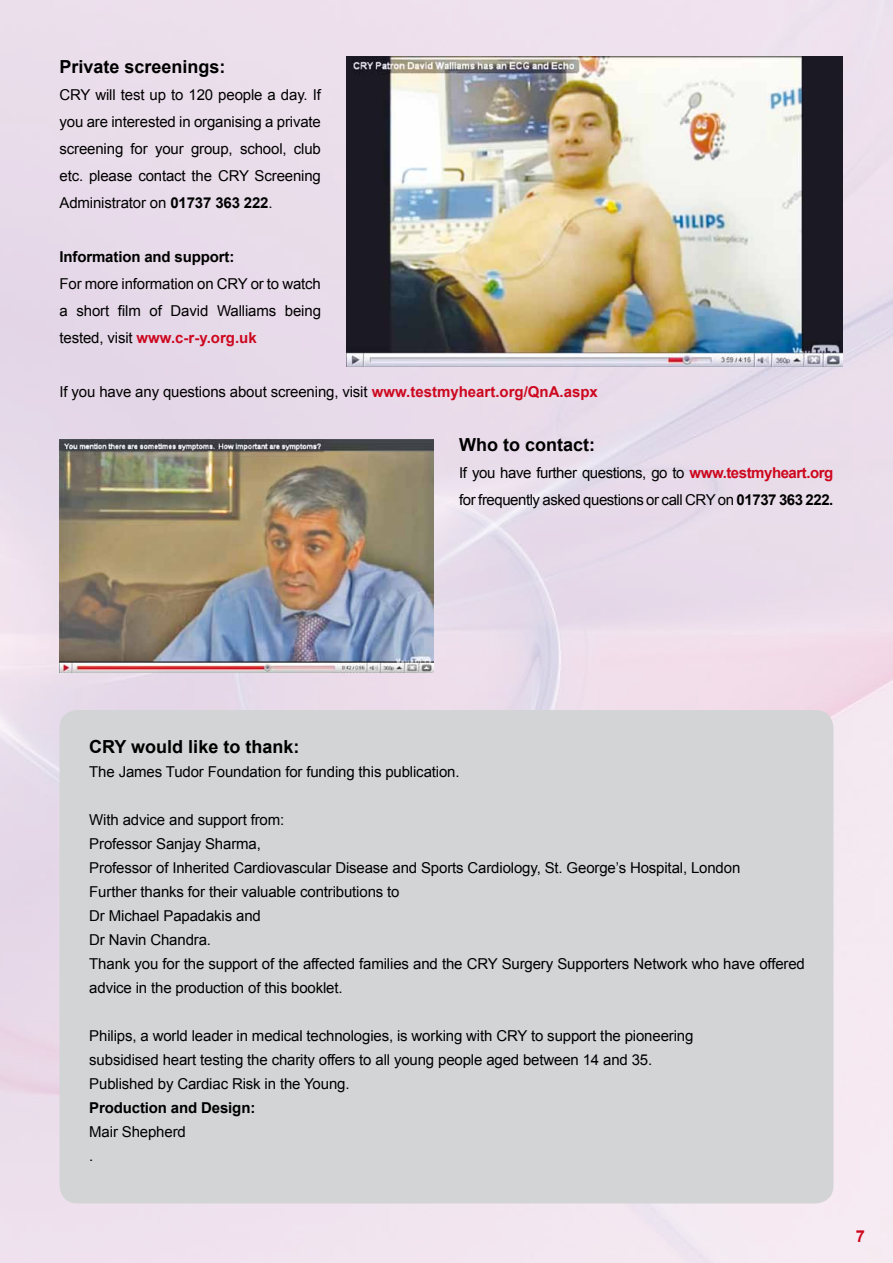
<style>
.page{position:relative;width:893px;height:1263px;background:#fff}
.page>*{position:absolute;margin:0;border:0;box-sizing:border-box;transform-origin:0 0}
.t1{font:700 18px "Arial";color:#000}
.t2{font:700 16.5px "Arial";color:#cd071e}
.t3{font:15px/24px "Arial";letter-spacing:-.01em;color:#000}
.t4{font:15px/27px "Arial";letter-spacing:-.03em;color:#000}
.t5{font:700 15px "Arial";letter-spacing:-.01em;color:#000}
.s1{font-weight:700}
.s2{font-weight:700;color:#cd071e}
</style>
<div class="page">
<img style="left:0;top:0;width:893px;height:1263px">
<img style="left:347px;top:56px;width:495px;height:310px">
<img style="left:60px;top:439px;width:374px;height:234px">
<div style="left:60px;top:710px;width:773px;height:493px;background:#d3d4d5;border-radius:18px"></div>
<p class="t1" style="left:60px;top:56px;width:168px">Private screenings:</p>
<p class="t3" style="left:60px;top:81px;width:263px;line-height:27px;text-align:justify">CRY will test up to 120 people a day. If you are interested in organising a private screening for your group, school, club etc. please contact the CRY Screening Administrator on <span class="s1">01737 363 222</span>.</p>
<p class="t5" style="left:60px;top:248px;width:176px">Information and support:</p>
<p class="t3" style="left:60px;top:270px;width:263px;line-height:27px;text-align:justify">For more information on CRY or to watch a short film of David Walliams being tested, visit <span class="s2">www.c-r-y.org.uk</span></p>
<p class="t3" style="left:60px;top:379px;width:540px">If you have any questions about screening, visit <span class="s2">www.testmyheart.org/QnA.aspx</span></p>
<p class="t1" style="left:459px;top:434px;width:137px">Who to contact:</p>
<p class="t4" style="left:459px;top:459px;width:376px">If you have further questions, go to <span class="s2">www.testmyheart.org </span>for frequently asked questions or call CRY on <span class="s1">01737 363 222.</span></p>
<p class="t1" style="left:89px;top:737px;width:212px">CRY would like to thank:</p>
<p class="t3" style="left:89px;top:760px;width:372px">The James Tudor Foundation for funding this publication.</p>
<p class="t3" style="left:89px;top:808px;width:717px">With advice and support from:<br>Professor Sanjay Sharma,<br>Professor of Inherited Cardiovascular Disease and Sports Cardiology, St. George’s Hospital, London<br>Further thanks for their valuable contributions to<br>Dr Michael Papadakis and<br>Dr Navin Chandra.<br>Thank you for the support of the affected families and the CRY Surgery Supporters Network who have offered advice in the production of this booklet.</p>
<p class="t3" style="left:89px;top:1024px;width:606px">Philips, a world leader in medical technologies, is working with CRY to support the pioneering subsidised heart testing the charity offers to all young people aged between 14 and 35.<br>Published by Cardiac Risk in the Young.</p>
<p class="t5" style="left:89px;top:1099px;width:168px">Production and Design:</p>
<p class="t3" style="left:89px;top:1120px;width:98px">Mair Shepherd .</p>
<p class="t2" style="left:856px;top:1227px;width:11px">7</p>
</div>
